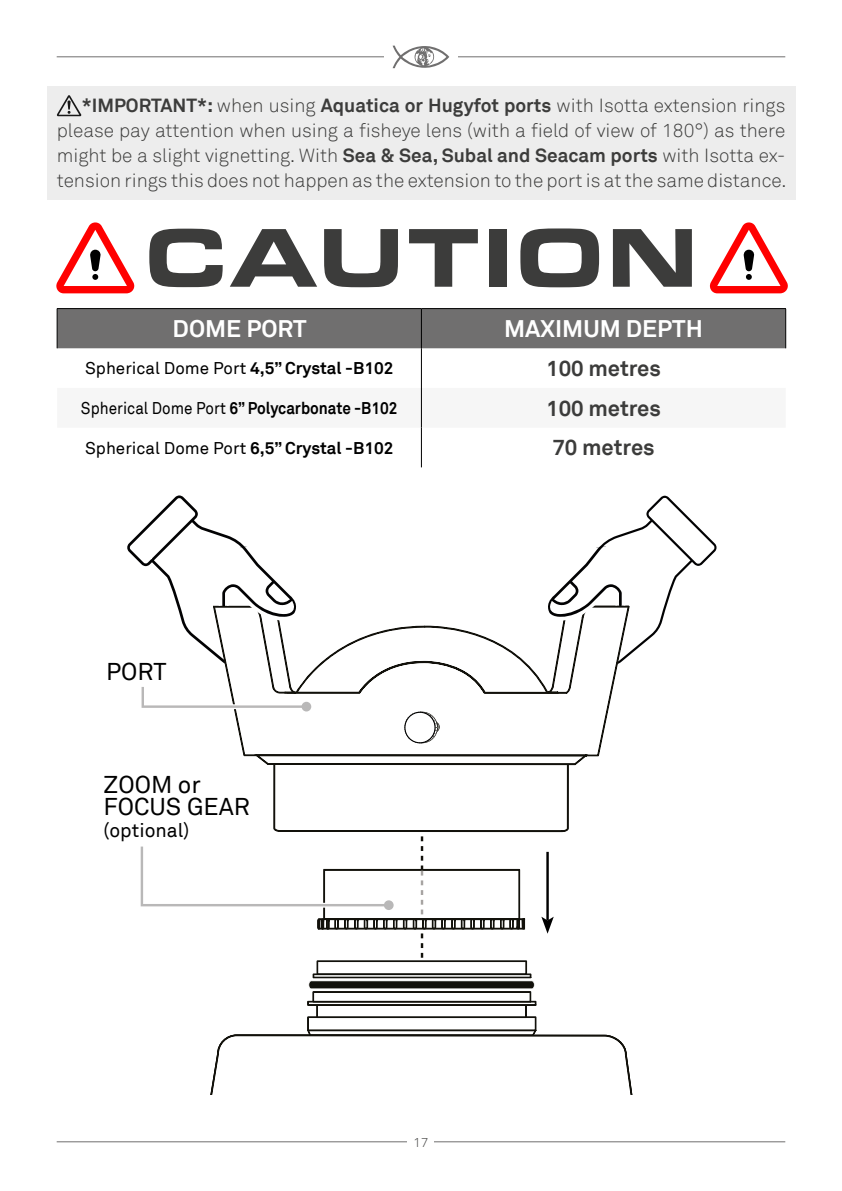
<style>
.page{position:relative;width:842px;height:1191px;background:#fff}
.page>*{position:absolute;margin:0;border:0;box-sizing:border-box;transform-origin:0 0}
.t1{font:900 86.4px "Eurostile Ext";color:#3c3c3b}
.t2{font:24.2px/21.8px "Akkurat";color:#000}
.t3{font:700 24px "Akkurat";color:#fff}
.t4{font:700 22px "Akkurat";color:#3c3c3b}
.t5{font:19.4px "Akkurat";color:#000}
.t6{font:300 19px/25px "Akkurat";color:#3c3c3b;text-align:justify}
.t7{font:17px "Akkurat";color:#000}
.t8{font:700 17px "Akkurat";color:#000;scale:.9 1}
.t9{font:300 13px "Akkurat";color:#3c3c3b}
.s1{font-weight:700}
.s2{font-weight:400}
</style>
<div class="page">
<hr style="left:57px;top:1141px;width:728px;height:1px;background:#706f6f">
<hr style="left:57px;top:56px;width:728px;height:1px;background:#706f6f">
<div style="left:384px;top:35px;width:74px;height:44px;background:#fff"></div>
<svg style="left:393px;top:45px;width:56px;height:24px"></svg>
<div style="left:408px;top:1137px;width:26px;height:9px;background:#fff"></div>
<svg style="left:140px;top:753px;width:493px;height:341px"></svg>
<div style="left:384px;top:900px;width:10px;height:10px;background:#b9b8b8;border-radius:50%"></div>
<svg style="left:127px;top:495px;width:590px;height:248px"></svg>
<div style="left:302px;top:702px;width:9px;height:9px;background:#b9b8b8;border-radius:50%"></div>
<svg style="left:56px;top:222px;width:79px;height:71px"></svg>
<svg style="left:709px;top:222px;width:79px;height:71px"></svg>
<div style="left:58px;top:309px;width:727px;height:39px;background:#706f6f"></div>
<hr style="left:57px;top:308px;width:364px;height:1px;background:#000">
<hr style="left:57px;top:309px;width:1px;height:39px;background:#000">
<hr style="left:421px;top:308px;width:365px;height:1px;background:#000">
<hr style="left:421px;top:309px;width:1px;height:39px;background:#000">
<hr style="left:785px;top:309px;width:1px;height:39px;background:#000">
<hr style="left:421px;top:348px;width:1px;height:40px;background:#000">
<hr style="left:421px;top:388px;width:1px;height:40px;background:#000">
<hr style="left:421px;top:428px;width:1px;height:39px;background:#000">
<div style="left:47px;top:87px;width:748px;height:113px;background:#ededed"></div>
<svg style="left:57px;top:95px;width:24px;height:21px"></svg>
<p class="t6" style="left:57px;top:93px;width:731px;text-indent:25px"><span class="s1">*IMPORTANT*:</span> when using <span class="s1">Aquatica or Hugyfot ports</span> with Isotta extension rings please pay attention when using a fisheye lens (with a field of view of 180°) as there might be a slight vignetting. With <span class="s1">Sea &amp; Sea, Subal and Seacam ports</span> with Isotta ex&shy;tension rings this does not happen as the extension to the port is at the same distance.</p>
<h1 class="t1" style="left:143px;top:207px;width:558px">CAUTION</h1>
<p class="t3" style="left:173px;top:313px;width:135px">DOME PORT</p>
<p class="t3" style="left:504px;top:313px;width:200px">MAXIMUM DEPTH</p>
<p class="t7" style="left:85px;top:358px;width:310px">Spherical Dome Port <span class="s1">4,5” Crystal -B102</span></p>
<p class="t4" style="left:546px;top:354px;width:116px">100 metres</p>
<p class="t8" style="left:81px;top:397px;width:353px"><span class="s2">Spherical Dome Port</span> 6” Polycarbonate -B102</p>
<p class="t4" style="left:546px;top:394px;width:116px">100 metres</p>
<p class="t7" style="left:85px;top:438px;width:310px">Spherical Dome Port <span class="s1">6,5” Crystal -B102</span></p>
<p class="t4" style="left:552px;top:434px;width:104px">70 metres</p>
<p class="t2" style="left:106px;top:661px;width:62px">PORT</p>
<p class="t2" style="left:104px;top:774px;width:148px">ZOOM or<br>FOCUS GEAR</p>
<p class="t5" style="left:104px;top:818px;width:87px">(optional)</p>
<p class="t9" style="left:414px;top:1134px;width:16px">17</p>
</div>
